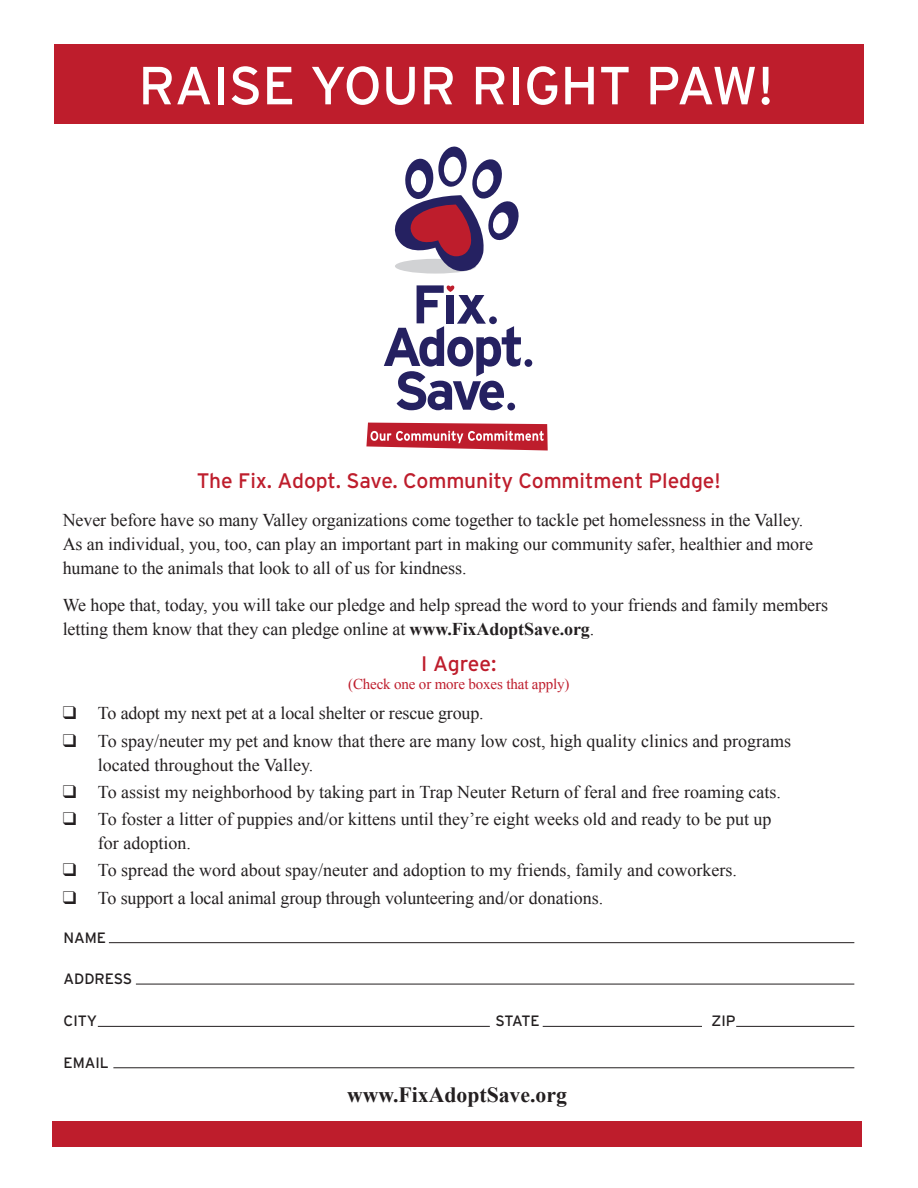
<style>
.page{position:relative;width:918px;height:1188px;background:#fff}
.page>*{position:absolute;margin:0;border:0;box-sizing:border-box;transform-origin:0 0}
.t1{font:53.55px "Interstate";color:#fff}
.t2{font:700 21.75px "Times New Roman";color:#231f20}
.t3{font:21px "Interstate";letter-spacing:-.005em;color:#be1d2c}
.t4{font:18px/24px "Times New Roman";letter-spacing:-.005em;color:#231f20}
.t5{font:15px "Times New Roman";letter-spacing:-.01em;color:#be1d2c}
.t6{font:15px "Interstate";letter-spacing:-.005em;color:#231f20}
.s1{font-weight:700}
</style>
<div class="page">
<div style="left:525px;top:359px;width:7px;height:8px;background:#252161;border-radius:50%"></div>
<svg style="left:395px;top:259px;width:81px;height:15px"></svg>
<svg style="left:394px;top:147px;width:125px;height:124px"></svg>
<svg style="left:384px;top:285px;width:137px;height:125px"></svg>
<div style="left:507px;top:403px;width:8px;height:7px;background:#252161;border-radius:50%"></div>
<svg style="left:366px;top:423px;width:182px;height:28px;background:#cd545f"></svg>
<div style="left:54px;top:44px;width:810px;height:79px;background:#be1d2c"></div>
<div style="left:52px;top:1121px;width:810px;height:26px;background:#be1d2c"></div>
<hr style="left:109px;top:942px;width:745px;height:1px;background:#231f20">
<hr style="left:136px;top:984px;width:718px;height:1px;background:#231f20">
<hr style="left:736px;top:1026px;width:118px;height:1px;background:#231f20">
<hr style="left:543px;top:1026px;width:159px;height:1px;background:#231f20">
<hr style="left:98px;top:1026px;width:392px;height:1px;background:#231f20">
<hr style="left:113px;top:1067px;width:741px;height:1px;background:#231f20">
<h1 class="t1" style="left:138px;top:56px;width:637px">RAISE YOUR RIGHT PAW!</h1>
<p class="t3" style="left:197px;top:468px;width:525px">The Fix. Adopt. Save. Community Commitment Pledge!</p>
<p class="t4" style="left:63px;top:508px;width:752px">Never before have so many Valley organizations come together to tackle pet homelessness in the Valley.<br>As an individual, you, too, can play an important part in making our community safer, healthier and more humane to the animals that look to all of us for kindness.</p>
<p class="t4" style="left:63px;top:593px;width:767px">We hope that, today, you will take our pledge and help spread the word to your friends and family members letting them know that they can pledge online at <span class="s1">www.FixAdoptSave.org</span>.</p>
<p class="t3" style="left:421px;top:652px;width:77px">I Agree:</p>
<p class="t5" style="left:348px;top:674px;width:223px">(Check one or more boxes that apply)</p>
<p class="t4" style="left:63px;top:701px;width:423px">❑ To adopt my next pet at a local shelter or rescue group.</p>
<p class="t4" style="left:98px;top:728px;width:695px;text-indent:-35px">❑ To spay/neuter my pet and know that there are many low cost, high quality clinics and programs located throughout the Valley.</p>
<p class="t4" style="left:63px;top:780px;width:720px">❑ To assist my neighborhood by taking part in Trap Neuter Return of feral and free roaming cats.</p>
<p class="t4" style="left:98px;top:807px;width:675px;text-indent:-35px">❑ To foster a litter of puppies and/or kittens until they’re eight weeks old and ready to be put up for adoption.</p>
<p class="t4" style="left:63px;top:858px;width:676px">❑ To spread the word about spay/neuter and adoption to my friends, family and coworkers.</p>
<p class="t4" style="left:63px;top:885px;width:542px">❑ To support a local animal group through volunteering and/or donations.</p>
<p class="t6" style="left:64px;top:929px;width:44px">NAME</p>
<p class="t6" style="left:64px;top:971px;width:70px">ADDRESS</p>
<p class="t6" style="left:64px;top:1012px;width:35px">CITY</p>
<p class="t6" style="left:496px;top:1012px;width:46px">STATE</p>
<p class="t6" style="left:712px;top:1012px;width:26px">ZIP</p>
<p class="t6" style="left:64px;top:1054px;width:47px">EMAIL</p>
<p class="t2" style="left:347px;top:1080px;width:221px">www.FixAdoptSave.org</p>
</div>
